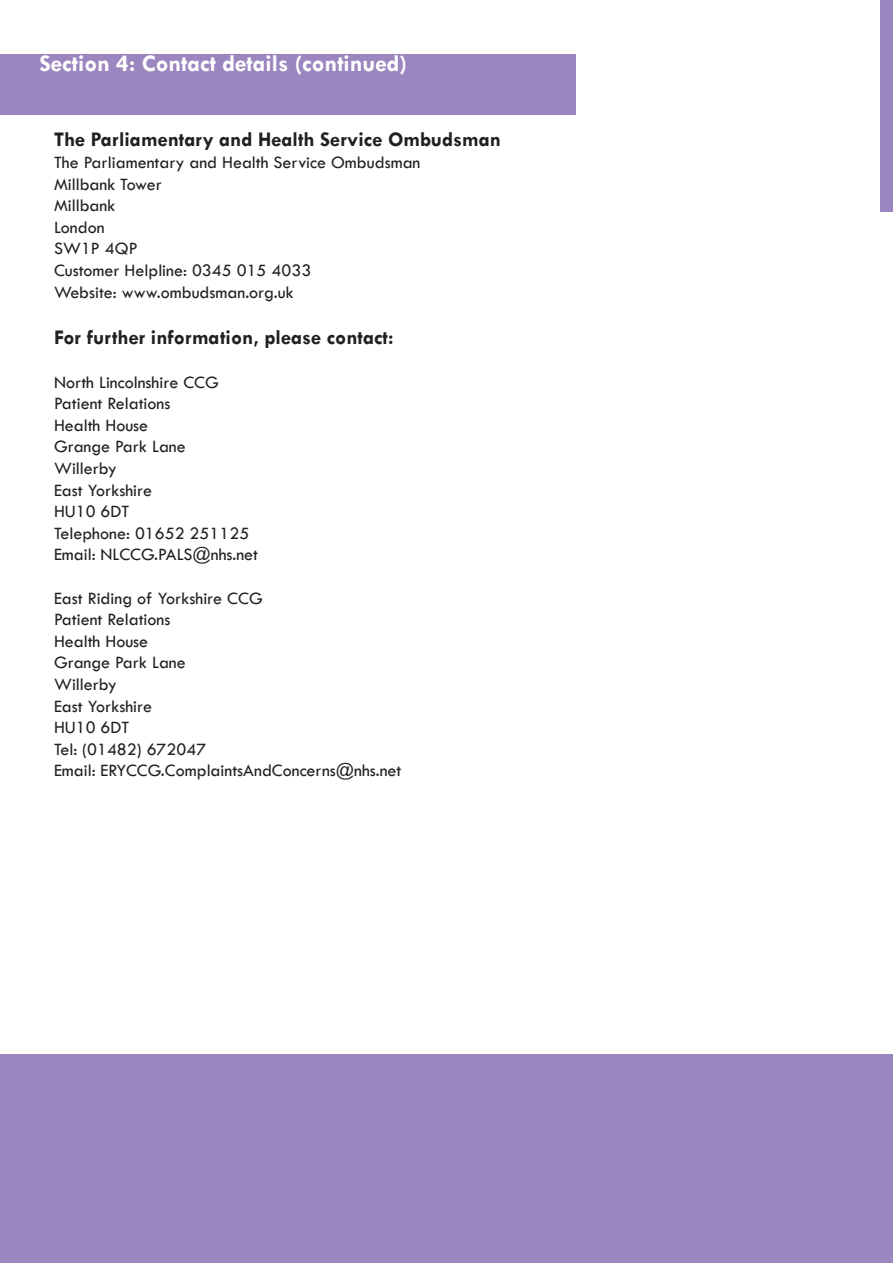
<style>
.page{position:relative;width:893px;height:1263px;background:#fff}
.page>*{position:absolute;margin:0;border:0;box-sizing:border-box;transform-origin:0 0}
.t1{font:700 24px "Tw Cen";color:#fff}
.t2{font:700 21px "Tw Cen";color:#231f20}
.t3{font:18px/21.6px "Tw Cen";color:#231f20}
</style>
<div class="page">
<div style="left:880px;top:0;width:13px;height:211px;background:#9c86bf"></div>
<div style="left:0;top:1054px;width:893px;height:209px;background:#9c86bf"></div>
<div style="left:0;top:54px;width:575px;height:60px;background:#9c86bf"></div>
<p class="t1" style="left:39px;top:49px;width:369px">Section 4: Contact details (continued)</p>
<p class="t2" style="left:54px;top:127px;width:449px">The Parliamentary and Health Service Ombudsman</p>
<p class="t3" style="left:54px;top:151px;width:368px">The Parliamentary and Health Service Ombudsman</p>
<p class="t3" style="left:54px;top:173px;width:109px">Millbank Tower</p>
<p class="t3" style="left:54px;top:195px;width:63px">Millbank</p>
<p class="t3" style="left:54px;top:216px;width:52px">London</p>
<p class="t3" style="left:54px;top:238px;width:85px">SW1P 4QP</p>
<p class="t3" style="left:54px;top:259px;width:259px">Customer Helpline: 0345 015 4033</p>
<p class="t3" style="left:54px;top:281px;width:241px">Website: www.ombudsman.org.uk</p>
<p class="t2" style="left:54px;top:325px;width:341px">For further information, please contact:</p>
<p class="t3" style="left:54px;top:371px;width:167px">North Lincolnshire CCG</p>
<p class="t3" style="left:54px;top:393px;width:118px">Patient Relations</p>
<p class="t3" style="left:54px;top:414px;width:96px">Health House</p>
<p class="t3" style="left:54px;top:436px;width:133px">Grange Park Lane<br>Willerby<br>East Yorkshire<br>HU10 6DT</p>
<p class="t3" style="left:54px;top:522px;width:197px">Telephone: 01652 251125</p>
<p class="t3" style="left:54px;top:544px;width:206px">Email: NLCCG.PALS@nhs.net</p>
<p class="t3" style="left:54px;top:587px;width:210px">East Riding of Yorkshire CCG</p>
<p class="t3" style="left:54px;top:609px;width:118px">Patient Relations</p>
<p class="t3" style="left:54px;top:630px;width:133px">Health House<br>Grange Park Lane<br>Willerby<br>East Yorkshire<br>HU10 6DT</p>
<p class="t3" style="left:54px;top:738px;width:349px">Tel: (01482) 672047<br>Email: ERYCCG.ComplaintsAndConcerns@nhs.net</p>
</div>
